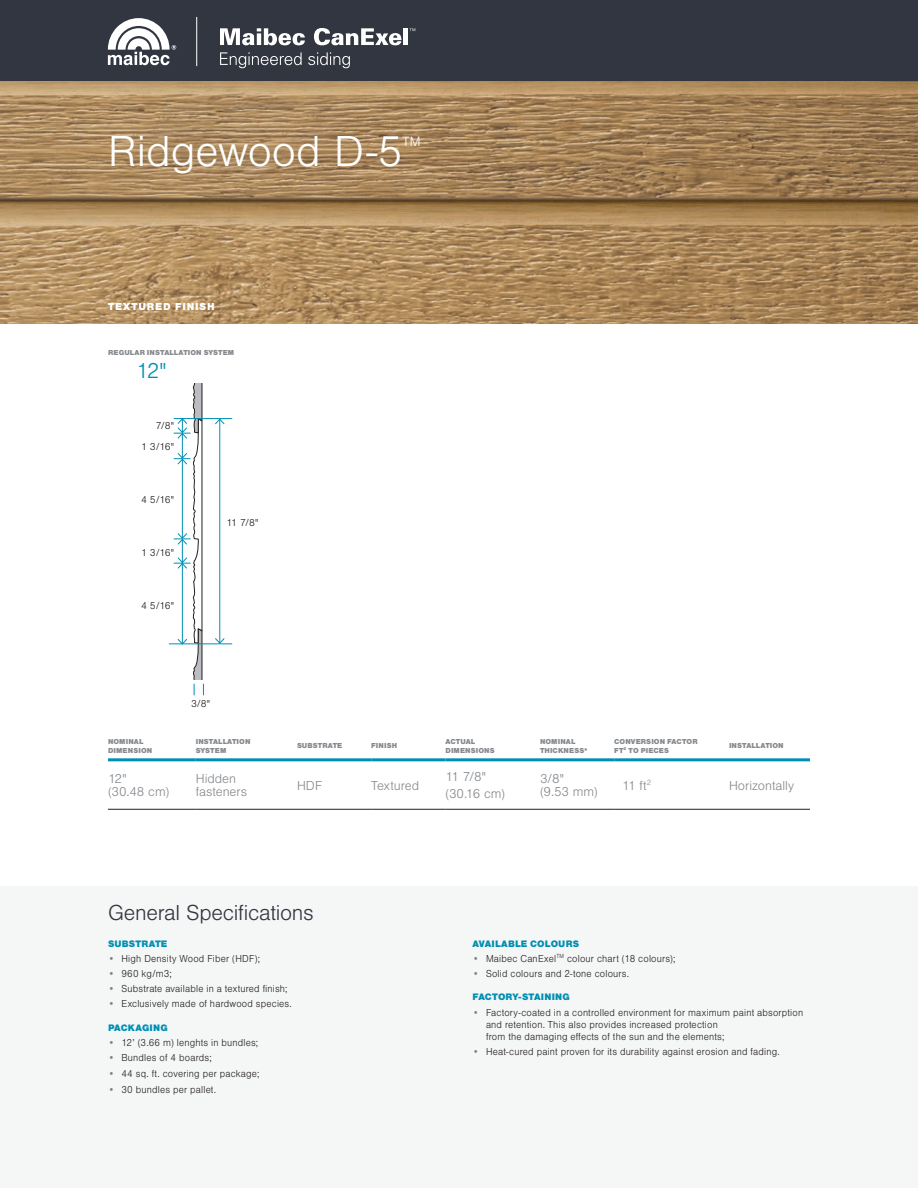
<style>
.page{position:relative;width:918px;height:1188px;background:#fff}
.page>*{position:absolute;margin:0;border:0;box-sizing:border-box;transform-origin:0 0}
.GrandTitre-Blanc{font:300 45px "Nimbus San";color:#fff}
.Titre{font:300 22.5px "Nimbus San";letter-spacing:-.01em;color:#323640}
.Format{font:300 22.5px "Nimbus San";color:#008fb3}
.GrandTitre-Blanc-2{font:300 13.95px "Nimbus San";color:#fff}
.Tableau-Texte{font:300 13.5px/13.5px "Nimbus San";color:#868a8e}
.Dimensions{font:300 10.5px/12px "Nimbus San";letter-spacing:.02em;color:#231f20;scale:.95 1}
.Dimensions-2{font:300 10.5px "Nimbus San";letter-spacing:.02em;color:#231f20}
.SousTitre{font:900 10.5px "Nimbus San";letter-spacing:.075em;color:#fff}
.Spec____SousTitre{font:900 9.75px "Nimbus San";letter-spacing:.015em;color:#008fb3}
.Tableau-EnTete{font:900 7.5px/9px "Nimbus San";letter-spacing:.01em;color:#868a8e}
.SystemeFixation{font:900 7.5px "Nimbus San";letter-spacing:.01em;color:#868a8e}
.s1{font-weight:400;color:#808285}
</style>
<div class="page">
<img style="left:0;top:81px;width:918px;height:242px">
<div style="left:0;top:0;width:918px;height:81px;background:#323640"></div>
<svg style="left:220px;top:52px;width:82px;height:16px"></svg>
<svg style="left:308px;top:52px;width:42px;height:16px"></svg>
<svg style="left:108px;top:18px;width:68px;height:47px"></svg>
<hr style="left:196px;top:17px;width:1px;height:49px;background:#fff">
<svg style="left:220px;top:28px;width:85px;height:17px"></svg>
<svg style="left:314px;top:28px;width:87px;height:17px"></svg>
<hr style="left:404px;top:28px;width:4px;height:17px;background:#fff">
<svg style="left:410px;top:28px;width:5px;height:3px"></svg>
<div style="left:0;top:887px;width:918px;height:301px;background:#f5f6f6"></div>
<hr style="left:108px;top:809px;width:88px;height:1px;background:#231f20">
<hr style="left:196px;top:809px;width:101px;height:1px;background:#231f20">
<hr style="left:297px;top:809px;width:74px;height:1px;background:#231f20">
<hr style="left:371px;top:809px;width:75px;height:1px;background:#231f20">
<hr style="left:540px;top:809px;width:74px;height:1px;background:#231f20">
<hr style="left:614px;top:809px;width:115px;height:1px;background:#231f20">
<hr style="left:729px;top:809px;width:81px;height:1px;background:#231f20">
<hr style="left:446px;top:809px;width:94px;height:1px;background:#231f20">
<hr style="left:108px;top:758px;width:88px;height:3px;background:#008fb3">
<hr style="left:196px;top:758px;width:101px;height:3px;background:#008fb3">
<hr style="left:297px;top:758px;width:74px;height:3px;background:#008fb3">
<hr style="left:371px;top:758px;width:75px;height:3px;background:#008fb3">
<hr style="left:446px;top:758px;width:94px;height:3px;background:#008fb3">
<hr style="left:540px;top:758px;width:74px;height:3px;background:#008fb3">
<hr style="left:614px;top:758px;width:115px;height:3px;background:#008fb3">
<hr style="left:729px;top:758px;width:81px;height:3px;background:#008fb3">
<hr style="left:169px;top:643px;width:63px;height:1px;background:#008fb3">
<hr style="left:174px;top:418px;width:58px;height:1px;background:#008fb3">
<hr style="left:220px;top:419px;width:1px;height:224px;background:#008fb3">
<svg style="left:215px;top:419px;width:10px;height:6px"></svg>
<svg style="left:215px;top:638px;width:10px;height:6px"></svg>
<svg style="left:174px;top:383px;width:30px;height:312px"></svg>
<p class="GrandTitre-Blanc" style="left:108px;top:127px;width:296px">Ridgewood D-5</p>
<p class="GrandTitre-Blanc-2" style="left:403px;top:134px;width:19px">TM</p>
<p class="SousTitre" style="left:108px;top:301px;width:108px">TEXTURED FINISH</p>
<p class="SystemeFixation" style="left:108px;top:348px;width:128px">REGULAR INSTALLATION SYSTEM</p>
<p class="Format" style="left:136px;top:359px;width:32px">12"</p>
<p class="Dimensions-2" style="left:156px;top:420px;width:20px">7/8"</p>
<p class="Dimensions-2" style="left:141px;top:441px;width:34px">1 3/16"</p>
<p class="Dimensions-2" style="left:141px;top:494px;width:34px">4 5/16"</p>
<p class="Dimensions-2" style="left:141px;top:547px;width:34px">1 3/16"</p>
<p class="Dimensions-2" style="left:141px;top:600px;width:34px">4 5/16"</p>
<p class="Dimensions-2" style="left:226px;top:517px;width:33px">11 7/8"</p>
<p class="Dimensions-2" style="left:191px;top:698px;width:20px">3/8"</p>
<p class="Tableau-EnTete" style="left:108px;top:737px;width:46px">NOMINAL<br>DIMENSION</p>
<p class="Tableau-EnTete" style="left:196px;top:737px;width:56px">INSTALLATION<br>SYSTEM</p>
<p class="Tableau-EnTete" style="left:297px;top:741px;width:47px">SUBSTRATE</p>
<p class="Tableau-EnTete" style="left:371px;top:741px;width:27px">FINISH</p>
<p class="Tableau-EnTete" style="left:446px;top:737px;width:51px">ACTUAL<br>DIMENSIONS</p>
<p class="Tableau-EnTete" style="left:540px;top:737px;width:49px">NOMINAL<br>THICKNESS*</p>
<p class="Tableau-EnTete" style="left:614px;top:737px;width:85px">CONVERSION FACTOR<br>FT<sup>2</sup> TO PIECES</p>
<p class="Tableau-EnTete" style="left:729px;top:741px;width:56px">INSTALLATION</p>
<p class="Tableau-Texte" style="left:108px;top:772px;width:63px">12"<br>(30.48 cm)</p>
<p class="Tableau-Texte" style="left:196px;top:772px;width:53px">Hidden fasteners</p>
<p class="Tableau-Texte" style="left:297px;top:779px;width:27px">HDF</p>
<p class="Tableau-Texte" style="left:371px;top:779px;width:49px">Textured</p>
<p class="Tableau-Texte" style="left:446px;top:769px;width:61px;line-height:16.5px">11 7/8" (30.16 cm)</p>
<p class="Tableau-Texte" style="left:540px;top:772px;width:59px">3/8"<br>(9.53 mm)</p>
<p class="Tableau-Texte" style="left:622px;top:779px;width:31px">11 ft<sup>2</sup></p>
<p class="Tableau-Texte" style="left:729px;top:779px;width:67px">Horizontally</p>
<p class="Titre" style="left:108px;top:900px;width:207px">General Specifications</p>
<p class="Spec____SousTitre" style="left:108px;top:938px;width:61px">SUBSTRATE</p>
<p class="Dimensions" style="left:108px;top:953px;width:162px"><span class="s1">•</span> High Density Wood Fiber (HDF);</p>
<p class="Dimensions" style="left:108px;top:968px;width:69px"><span class="s1">•</span> 960 kg/m3;</p>
<p class="Dimensions" style="left:108px;top:983px;width:190px"><span class="s1">•</span> Substrate available in a textured finish;</p>
<p class="Dimensions" style="left:108px;top:998px;width:195px"><span class="s1">•</span> Exclusively made of hardwood species.</p>
<p class="Spec____SousTitre" style="left:108px;top:1022px;width:61px">PACKAGING</p>
<p class="Dimensions" style="left:108px;top:1037px;width:160px"><span class="s1">•</span> 12’ (3.66 m) lenghts in bundles;</p>
<p class="Dimensions" style="left:108px;top:1052px;width:111px"><span class="s1">•</span> Bundles of 4 boards;</p>
<p class="Dimensions" style="left:108px;top:1068px;width:161px"><span class="s1">•</span> 44 sq. ft. covering per package;</p>
<p class="Dimensions" style="left:108px;top:1084px;width:115px"><span class="s1">•</span> 30 bundles per pallet.</p>
<p class="Spec____SousTitre" style="left:472px;top:938px;width:108px">AVAILABLE COLOURS</p>
<p class="Dimensions" style="left:472px;top:953px;width:215px"><span class="s1">•</span> Maibec CanExel<sup>TM</sup> colour chart (18 colours);</p>
<p class="Dimensions" style="left:472px;top:968px;width:166px"><span class="s1">•</span> Solid colours and 2-tone colours.</p>
<p class="Spec____SousTitre" style="left:472px;top:992px;width:99px">FACTORY-STAINING</p>
<p class="Dimensions" style="left:486px;top:1007px;width:335px;text-indent:-14px"><span class="s1">•</span> Factory-coated in a controlled environment for maximum paint absorption and retention. This also provides increased protection<br>from the damaging effects of the sun and the elements;</p>
<p class="Dimensions" style="left:472px;top:1046px;width:325px"><span class="s1">•</span> Heat-cured paint proven for its durability against erosion and fading.</p>
</div>
